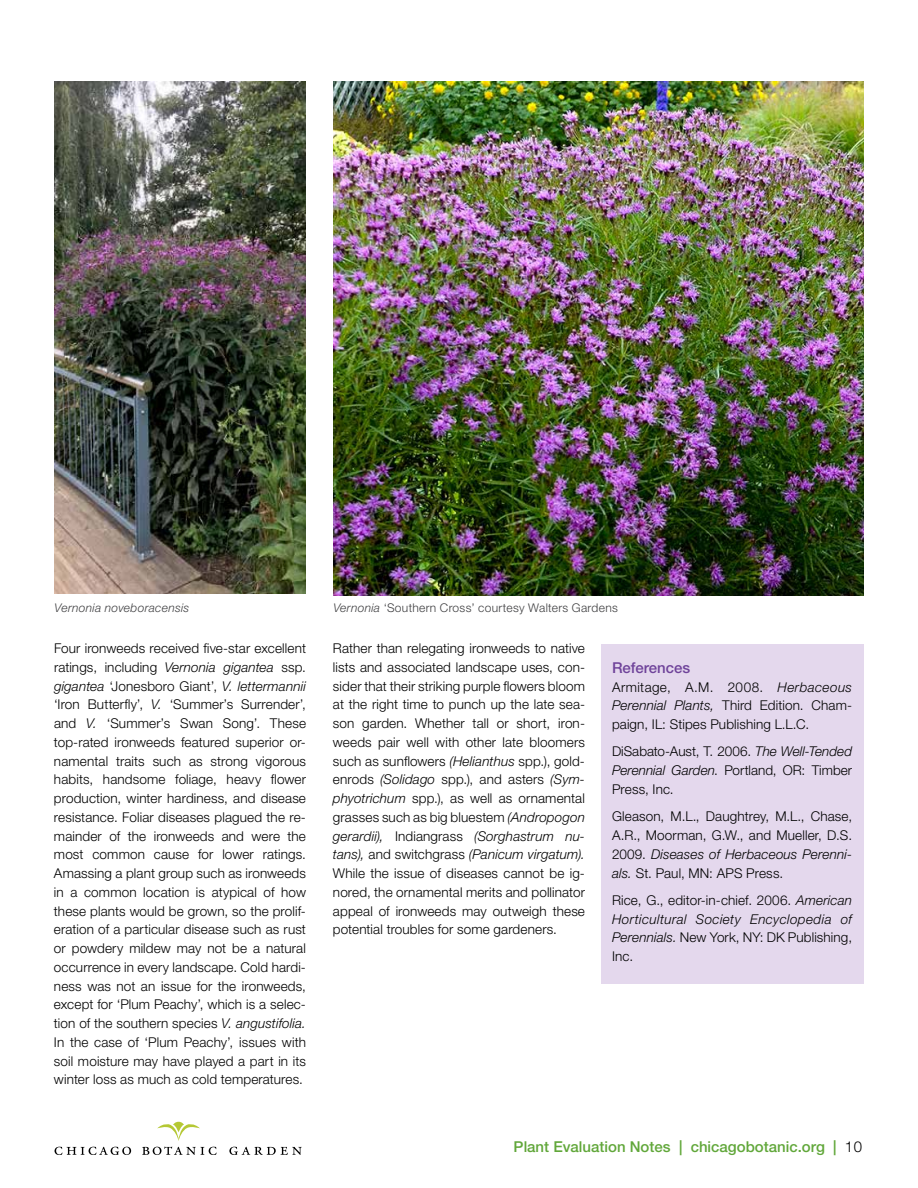
<style>
.page{position:relative;width:918px;height:1188px;background:#fff}
.page>*{position:absolute;margin:0;border:0;box-sizing:border-box;transform-origin:0 0}
.t1{font:500 15px "Helvetica Neue LT Std";color:#61a73a}
.t2{font:500 15px "Helvetica Neue LT Std";color:#6f439a}
.t3{font:300 13.5px/18.8px "Helvetica Neue LT Std";letter-spacing:.01em;color:#000;text-align:justify}
.t4{font:300 12px "Helvetica Neue LT Std";letter-spacing:.025em;color:#404042}
.t5{font:italic 300 12px "Helvetica Neue LT Std";letter-spacing:.025em;color:#404042}
.s1{font-style:italic}
.s2{font-weight:300;color:#000}
</style>
<div class="page">
<svg style="left:55px;top:1147px;width:76px;height:8px"></svg>
<svg style="left:142px;top:1147px;width:75px;height:8px"></svg>
<svg style="left:229px;top:1147px;width:73px;height:8px"></svg>
<svg style="left:157px;top:1122px;width:43px;height:19px"></svg>
<div style="left:602px;top:644px;width:262px;height:340px;background:#e4d8ed"></div>
<img style="left:333px;top:81px;width:531px;height:514px">
<img style="left:54px;top:81px;width:252px;height:513px">
<p class="t5" style="left:55px;top:601px;width:136px">Vernonia noveboracensis</p>
<p class="t4" style="left:333px;top:601px;width:286px"><span class="s1">Vernonia</span> ‘Southern Cross’ courtesy Walters Gardens</p>
<p class="t3" style="left:54px;top:639px;width:254px">Four ironweeds received five-star excellent ratings, including <span class="s1">Vernonia gigantea</span> ssp. <span class="s1">gigantea</span> ‘Jonesboro Giant’, <span class="s1">V. lettermannii </span>‘Iron Butterfly’, <span class="s1">V.</span> ‘Summer’s Surrender’, and <span class="s1">V.</span> ‘Summer’s Swan Song’. These top-rated ironweeds featured superior or&shy;namental traits such as strong vigorous habits, handsome foliage, heavy flower production, winter hardiness, and disease resistance. Foliar diseases plagued the re&shy;mainder of the ironweeds and were the most common cause for lower ratings.<br>Amassing a plant group such as ironweeds in a common location is atypical of how these plants would be grown, so the prolif&shy;eration of a particular disease such as rust or powdery mildew may not be a natural occurrence in every landscape. Cold hardi&shy;ness was not an issue for the ironweeds, except for ‘Plum Peachy’, which is a selec&shy;tion of the southern species <span class="s1">V. angustifolia.<br></span>In the case of ‘Plum Peachy’, issues with soil moisture may have played a part in its winter loss as much as cold temperatures.</p>
<p class="t3" style="left:333px;top:639px;width:254px">Rather than relegating ironweeds to native lists and associated landscape uses, con&shy;sider that their striking purple flowers bloom at the right time to punch up the late sea&shy;son garden. Whether tall or short, iron&shy;weeds pair well with other late bloomers such as sunflowers <span class="s1">(Helianthus</span> spp.), gold&shy;enrods <span class="s1">(Solidago</span> spp.), and asters <span class="s1">(Sym&shy;phyotrichum</span> spp.), as well as ornamental grasses such as big bluestem <span class="s1">(Andropogon gerardii),</span> Indiangrass <span class="s1">(Sorghastrum nu&shy;tans),</span> and switchgrass <span class="s1">(Panicum virgatum).<br></span>While the issue of diseases cannot be ig&shy;nored, the ornamental merits and pollinator appeal of ironweeds may outweigh these potential troubles for some gardeners.</p>
<p class="t2" style="left:612px;top:659px;width:80px">References</p>
<p class="t3" style="left:612px;top:677px;width:242px">Armitage, A.M. 2008. <span class="s1">Herbaceous Perennial Plants,</span> Third Edition. Cham&shy;paign, IL: Stipes Publishing L.L.C.</p>
<p class="t3" style="left:612px;top:742px;width:242px">DiSabato-Aust, T. 2006. <span class="s1">The Well-Tended Perennial Garden</span>. Portland, OR: Timber Press, Inc.</p>
<p class="t3" style="left:612px;top:807px;width:242px">Gleason, M.L., Daughtrey, M.L., Chase, A.R., Moorman, G.W., and Mueller, D.S.<br>2009. <span class="s1">Diseases of Herbaceous Perenni&shy;als.</span> St. Paul, MN: APS Press.</p>
<p class="t3" style="left:612px;top:891px;width:242px">Rice, G., editor-in-chief. 2006. <span class="s1">American Horticultural Society Encyclopedia of Perennials.</span> New York, NY: DK Publishing, Inc.</p>
<p class="t1" style="left:514px;top:1138px;width:350px">Plant Evaluation Notes | chicagobotanic.org | <span class="s2">10</span></p>
</div>
